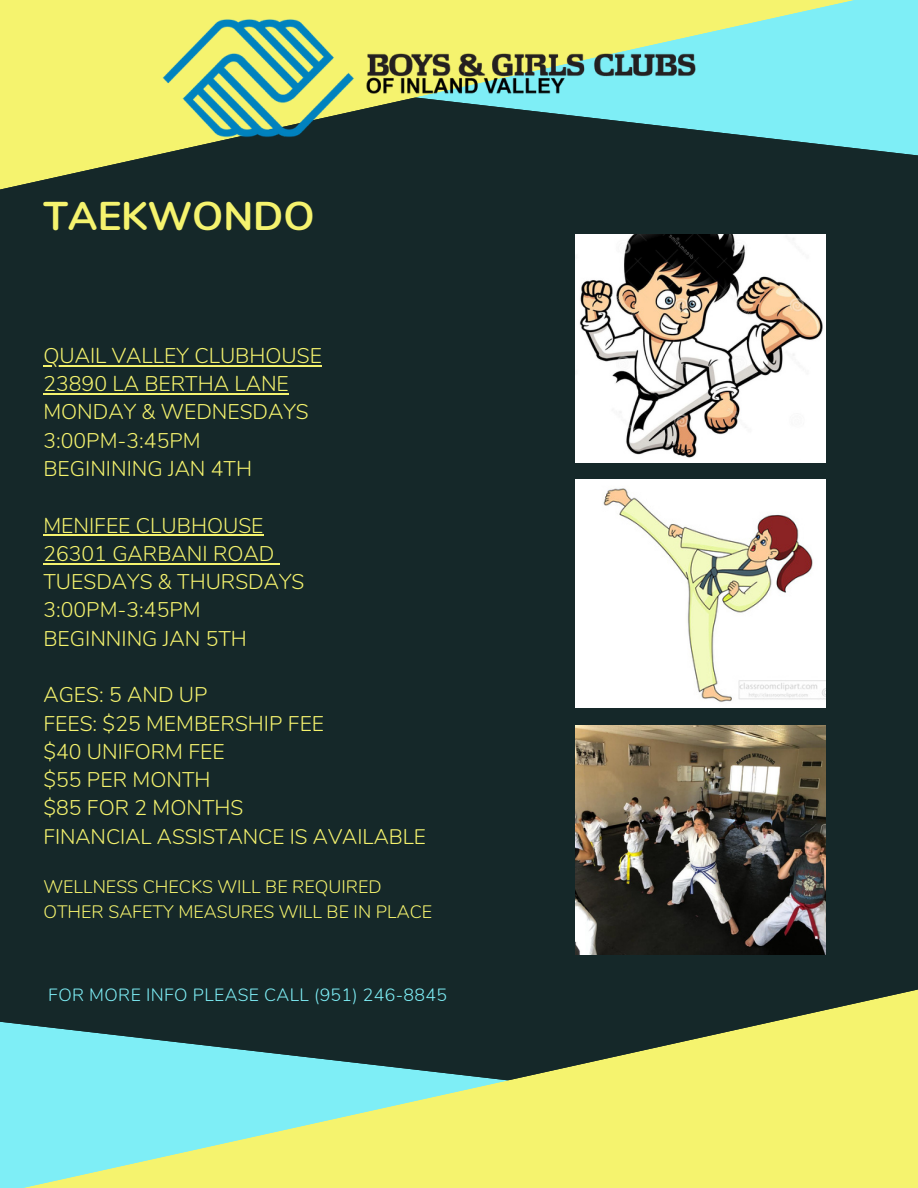
<style>
.page{position:relative;width:918px;height:1188px;background:#152829}
.page>*{position:absolute;margin:0;border:0;box-sizing:border-box;transform-origin:0 0}
.t1{font:700 40.05px "Nunito";color:#f5f36e}
.t2{font:300 21.15px "Nunito";color:#f5f36e}
.t3{font:300 21px "Nunito";color:#f5f36e}
.t4{font:300 18px "Nunito";color:#f5f36e}
.t5{font:300 17.7px "Nunito";letter-spacing:.02em;color:#7eeef6}
</style>
<div class="page">
<hr style="left:43px;top:365px;width:279px;height:1px;background:#f5f36e">
<hr style="left:43px;top:393px;width:246px;height:2px;background:#f5f36e">
<hr style="left:43px;top:534px;width:221px;height:2px;background:#f5f36e">
<hr style="left:43px;top:563px;width:231px;height:1px;background:#f5f36e">
<svg style="left:15px;top:989px;width:903px;height:199px"></svg>
<svg style="left:0;top:0;width:908px;height:190px"></svg>
<img style="left:575px;top:234px;width:250px;height:229px">
<img style="left:575px;top:479px;width:250px;height:229px">
<img style="left:575px;top:726px;width:250px;height:228px">
<img style="left:159px;top:16px;width:541px;height:126px">
<p class="t1" style="left:43px;top:190px;width:273px">TAEKWONDO</p>
<p class="t2" style="left:43px;top:342px;width:280px">QUAIL VALLEY CLUBHOUSE</p>
<p class="t2" style="left:43px;top:370px;width:247px">23890 LA BERTHA LANE</p>
<p class="t2" style="left:43px;top:398px;width:267px">MONDAY &amp; WEDNESDAYS</p>
<p class="t2" style="left:43px;top:426px;width:159px">3:00PM-3:45PM</p>
<p class="t2" style="left:43px;top:455px;width:210px">BEGININING JAN 4TH</p>
<p class="t2" style="left:43px;top:511px;width:222px">MENIFEE CLUBHOUSE</p>
<p class="t2" style="left:43px;top:540px;width:232px">26301 GARBANI ROAD</p>
<p class="t2" style="left:43px;top:568px;width:263px">TUESDAYS &amp; THURSDAYS</p>
<p class="t2" style="left:43px;top:596px;width:159px">3:00PM-3:45PM</p>
<p class="t2" style="left:43px;top:624px;width:205px">BEGINNING JAN 5TH</p>
<p class="t2" style="left:43px;top:681px;width:166px">AGES: 5 AND UP</p>
<p class="t2" style="left:43px;top:709px;width:282px">FEES: $25 MEMBERSHIP FEE</p>
<p class="t2" style="left:43px;top:738px;width:183px">$40 UNIFORM FEE</p>
<p class="t2" style="left:43px;top:766px;width:169px">$55 PER MONTH</p>
<p class="t2" style="left:43px;top:794px;width:202px">$85 FOR 2 MONTHS</p>
<p class="t3" style="left:43px;top:823px;width:384px">FINANCIAL ASSISTANCE IS AVAILABLE</p>
<p class="t4" style="left:43px;top:875px;width:340px">WELLNESS CHECKS WILL BE REQUIRED</p>
<p class="t4" style="left:43px;top:900px;width:390px">OTHER SAFETY MEASURES WILL BE IN PLACE</p>
<p class="t5" style="left:48px;top:983px;width:400px">FOR MORE INFO PLEASE CALL (951) 246-8845</p>
</div>
